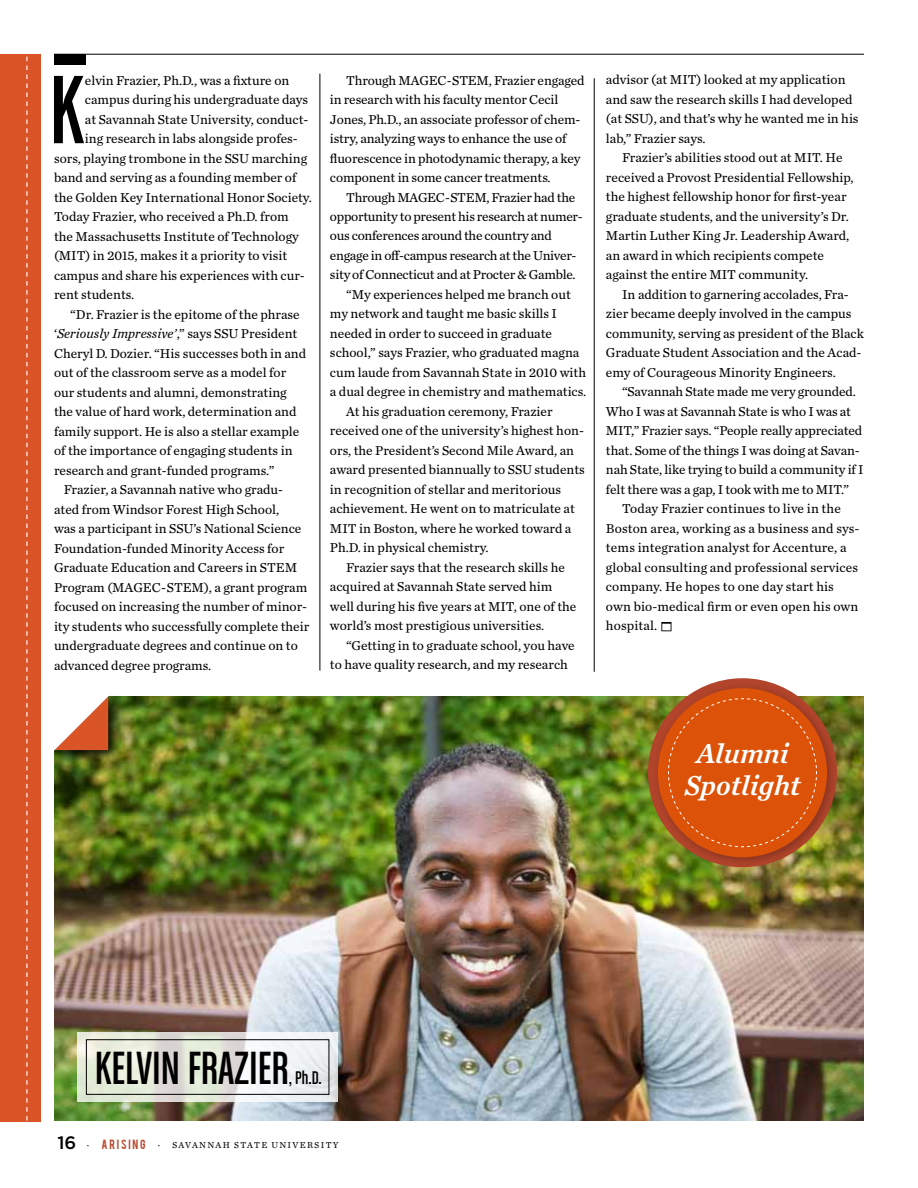
<style>
.page{position:relative;width:918px;height:1188px;background:#fff}
.page>*{position:absolute;margin:0;border:0;box-sizing:border-box;transform-origin:0 0}
.t1{font:103.2px "Chalet Comprime Cologne Eighty";color:#000}
.t2{font:49.5px "Chalet Comprime Cologne Eighty";color:#000}
.t3{font:italic 28.5px/31.5px "Chronicle Text G2 Semi";color:#fff;text-align:center}
.t4{font:19.5px "Chalet Comprime Cologne Eighty";color:#000}
.t5{font:13.5px/19.5px "Chronicle Text G2";color:#000}
.t6{font:13.5px "Chronicle Text G2";letter-spacing:-.02em;color:#000}
.t7{font:9px "Chronicle Text G2";letter-spacing:.15em;color:#000}
.s1{font-style:italic}
.s2{font-family:"Gotham";font-weight:500;font-size:18px}
.s3{font-size:10.5px}
.s4{font-family:"Bebas";font-size:10.5px;color:#ba482f}
</style>
<div class="page">
<img style="left:54px;top:697px;width:810px;height:423px">
<hr style="left:320px;top:74px;width:1px;height:597px;background:#000">
<div style="left:652px;top:682px;width:185px;height:185px;background:#000;opacity:.25"></div>
<div style="left:658px;top:688px;width:169px;height:169px;background:#db5208;border-radius:50%"></div>
<svg style="left:668px;top:698px;width:149px;height:150px"></svg>
<hr style="left:594px;top:78px;width:1px;height:594px;background:#000">
<div style="left:0;top:54px;width:40px;height:1067px;background:#d95426"></div>
<svg style="left:26px;top:57px;width:2px;height:1063px"></svg>
<div style="left:52px;top:693px;width:69px;height:69px;background:#000;opacity:.85"></div>
<svg style="left:52px;top:693px;width:65px;height:67px"></svg>
<svg style="left:77px;top:1032px;width:261px;height:70px"></svg>
<div style="left:86px;top:1040px;width:243px;height:55px;border:1px solid #000"></div>
<div style="left:54px;top:54px;width:32px;height:11px;background:#000"></div>
<hr style="left:54px;top:54px;width:810px;height:1px;background:#000">
<h1 class="t1" style="left:49px;top:53px;width:36px">K</h1>
<p class="t5" style="left:85px;top:70px;width:206px">elvin Frazier, Ph.D., was a fixture on</p>
<p class="t5" style="left:85px;top:89px;width:225px">campus during his undergraduate days</p>
<p class="t5" style="left:85px;top:109px;width:225px">at Savannah State University, conduct-</p>
<p class="t5" style="left:85px;top:128px;width:214px">ing research in labs alongside profes-</p>
<p class="t5" style="left:54px;top:148px;width:180px">sors, playing trombone in the SSU</p>
<p class="t5" style="left:54px;top:148px;width:259px;text-indent:198px">marching band and serving as a founding member of the Golden Key International Honor Society.<br>Today Frazier, who received a Ph.D. from<br>the Massachusetts Institute of Technology (MIT) in 2015, makes it a priority to visit campus and share his experiences with cur&shy;rent students.</p>
<p class="t5" style="left:54px;top:304px;width:247px;text-indent:16px">“Dr. Frazier is the epitome of the phrase ‘<span class="s1">Seriously Impressive’</span>,” says SSU</p>
<p class="t5" style="left:241px;top:323px;width:58px">President</p>
<p class="t5" style="left:54px;top:343px;width:254px">Cheryl D. Dozier. “His successes both in and</p>
<p class="t5" style="left:54px;top:362px;width:234px">out of the classroom serve as a model for</p>
<p class="t5" style="left:54px;top:382px;width:234px">our students and alumni, demonstrating</p>
<p class="t5" style="left:54px;top:401px;width:244px">the value of hard work, determination and</p>
<p class="t5" style="left:54px;top:421px;width:247px">family support. He is also a stellar example</p>
<p class="t5" style="left:54px;top:440px;width:240px">of the importance of engaging students in</p>
<p class="t5" style="left:54px;top:460px;width:222px">research and grant-funded programs.”</p>
<p class="t5" style="left:64px;top:479px;width:221px">Frazier, a Savannah native who gradu-</p>
<p class="t5" style="left:54px;top:499px;width:227px">ated from Windsor Forest High School,</p>
<p class="t5" style="left:54px;top:518px;width:249px">was a participant in SSU’s National Science</p>
<p class="t5" style="left:54px;top:538px;width:232px">Foundation-funded Minority Access for</p>
<p class="t5" style="left:54px;top:557px;width:215px">Graduate Education and Careers in STE</p>
<p class="t5" style="left:285px;top:557px;width:14px">M</p>
<p class="t5" style="left:54px;top:577px;width:122px">Program (MAGEC-STE</p>
<p class="t5" style="left:54px;top:577px;width:257px;text-indent:138px">M), a grant program focused on increasing the number of minor&shy;ity students who successfully complete their undergraduate degrees and continue on to advanced degree programs.</p>
<p class="t5" style="left:330px;top:70px;width:256px">Through MAGEC-STEM, Frazier engaged</p>
<p class="t5" style="left:330px;top:89px;width:230px">in research with his faculty mentor Cecil</p>
<p class="t5" style="left:330px;top:109px;width:252px">Jones, Ph.D., an associate professor of chem-</p>
<p class="t5" style="left:330px;top:128px;width:238px">istry, analyzing ways to enhance the use of</p>
<p class="t5" style="left:330px;top:148px;width:252px">fluorescence in photodynamic therapy, a key</p>
<p class="t5" style="left:330px;top:167px;width:222px">component in some cancer treatments.</p>
<p class="t6" style="left:330px;top:187px;width:247px">Through MAGEC-STEM, Frazier had the</p>
<p class="t6" style="left:330px;top:206px;width:254px">opportunity to present his research at numer-</p>
<p class="t6" style="left:330px;top:226px;width:223px">ous conferences around the country and</p>
<p class="t6" style="left:330px;top:245px;width:248px">engage in off-campus research at the Univer-</p>
<p class="t6" style="left:330px;top:265px;width:247px">sity of Connecticut and at Procter &amp; Gamble.</p>
<p class="t5" style="left:346px;top:284px;width:226px">“My experiences helped me branch out</p>
<p class="t5" style="left:330px;top:303px;width:227px">my network and taught me basic skills I</p>
<p class="t5" style="left:330px;top:323px;width:224px">needed in order to succeed in graduate</p>
<p class="t5" style="left:330px;top:342px;width:251px">school,” says Frazier, who graduated magna</p>
<p class="t5" style="left:330px;top:362px;width:258px">cum laude from Savannah State in 2010 with</p>
<p class="t5" style="left:330px;top:381px;width:258px">a dual degree in chemistry and mathematics.</p>
<p class="t5" style="left:330px;top:401px;width:224px">At his graduation ceremony, Frazier</p>
<p class="t5" style="left:330px;top:420px;width:255px">received one of the university’s highest hon-</p>
<p class="t5" style="left:330px;top:440px;width:246px">ors, the President’s Second Mile Award, an</p>
<p class="t5" style="left:330px;top:459px;width:187px">award presented biannually to SSU</p>
<p class="t5" style="left:330px;top:459px;width:256px;text-indent:205px">students in recognition of stellar and meritorious achievement. He went on to matriculate at<br>MIT in Boston, where he worked toward a<br>Ph.D. in physical chemistry.</p>
<p class="t5" style="left:330px;top:557px;width:248px;text-indent:16px">Frazier says that the research skills he acquired at Savannah State served him well during his five years at MIT, one of the world’s most prestigious universities.</p>
<p class="t5" style="left:330px;top:635px;width:246px;text-indent:16px">“Getting in to graduate school, you have to have quality research, and my research</p>
<p class="t5" style="left:606px;top:69px;width:254px">advisor (at MIT) looked at my application and saw the research skills I had developed (at SSU), and that’s why he wanted me in his lab,” Frazier says.</p>
<p class="t5" style="left:606px;top:147px;width:259px;text-indent:16px">Frazier’s abilities stood out at MIT. He received a Provost Presidential Fellowship, the highest fellowship honor for first-year graduate students, and the university’s Dr.<br>Martin Luther King Jr. Leadership Award, an award in which recipients compete against the entire MIT community.<br>I n addition to garnering accolades, Fra&shy;zier became deeply involved in the campus community, serving as president of the Black Graduate Student Association and the Acad&shy;emy of Courageous Minority Engineers.</p>
<p class="t5" style="left:606px;top:381px;width:258px;text-indent:16px">“Savannah State made me very grounded.<br>Who I was at Savannah State is who I was at MIT,” Frazier says. “People really appreciated that. Some of the things I was doing at Savan&shy;nah State, like trying to build a community if I felt there was a gap, I took with me to MIT.” Today Frazier continues to live in the Boston area, working as a business and sys&shy;tems integration analyst for Accenture, a global consulting and professional services company. He hopes to one day start his<br>own bio-medical firm or even open his own hospital.</p>
<h3 class="t3" style="left:685px;top:736px;width:117px">Alumni<br>Spotlight</h3>
<h2 class="t2" style="left:95px;top:1040px;width:196px">KELVIN FRAZIER</h2>
<h3 class="t4" style="left:289px;top:1067px;width:34px">, Ph.D.</h3>
<p class="t7" style="left:58px;top:1138px;width:283px"><span class="s2">16</span> <span class="s3">·</span> <span class="s4">ARISING</span> <span class="s3">·</span> savannah state university</p>
</div>
